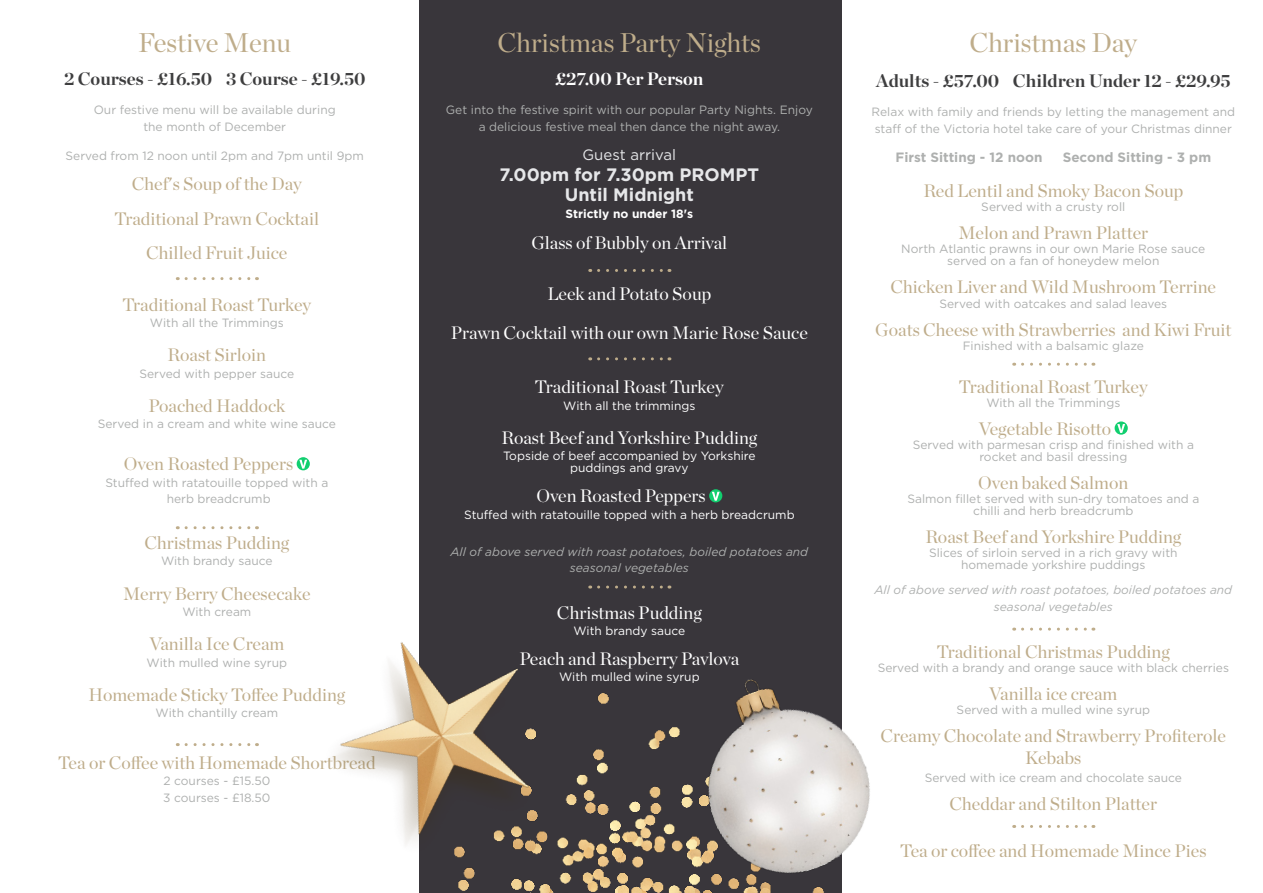
<style>
.page{position:relative;width:1263px;height:893px;background:#fff}
.page>*{position:absolute;margin:0;border:0;box-sizing:border-box;transform-origin:0 0}
.t1{font:27px "Chronicle Display";color:#bfad8b}
.t2{font:18px/21.6px "Chronicle Display";color:#bfad8b;text-align:center}
.t3{font:18px "Chronicle Display";color:#fff}
.t4{font:700 18px "Chronicle Display";color:#3e3e3f}
.t5{font:700 18px "Gotham HTF";color:#e6e7e9}
.t6{font:700 18px "Chronicle Display";color:#fff}
.t7{font:15px "Gotham HTF";color:#e6e7e9}
.t8{font:700 13.5px "Gotham HTF";color:#aeb0af}
.t9{font:12px/12px "Gotham HTF";color:#aeb0af;text-align:center}
.t10{font:12px/12px "Gotham HTF";color:#fff;text-align:center}
.t11{font:italic 12px/16.5px "Gotham HTF";color:#aeb0af;text-align:center}
.t12{font:700 12px "Gotham HTF";color:#fff}
</style>
<div class="page">
<div style="left:420px;top:0;width:422px;height:893px;background:#39363b"></div>
<svg style="left:297px;top:457px;width:13px;height:13px"></svg>
<svg style="left:299px;top:460px;width:8px;height:9px"></svg>
<svg style="left:709px;top:489px;width:13px;height:13px"></svg>
<svg style="left:712px;top:492px;width:8px;height:9px"></svg>
<svg style="left:1114px;top:421px;width:14px;height:14px"></svg>
<svg style="left:1117px;top:424px;width:8px;height:9px"></svg>
<img style="left:576px;top:693px;width:28px;height:199px">
<img style="left:257px;top:583px;width:319px;height:310px">
<img style="left:604px;top:585px;width:266px;height:308px">
<svg style="left:186px;top:526px;width:71px;height:3px"></svg>
<svg style="left:186px;top:743px;width:71px;height:3px"></svg>
<svg style="left:186px;top:277px;width:71px;height:3px"></svg>
<svg style="left:598px;top:269px;width:72px;height:3px"></svg>
<svg style="left:1022px;top:363px;width:72px;height:3px"></svg>
<svg style="left:1022px;top:628px;width:72px;height:3px"></svg>
<svg style="left:1022px;top:825px;width:72px;height:3px"></svg>
<svg style="left:598px;top:357px;width:72px;height:3px"></svg>
<svg style="left:598px;top:585px;width:72px;height:3px"></svg>
<p class="t1" style="left:138px;top:22px;width:154px">Festive Menu</p>
<p class="t4" style="left:64px;top:64px;width:303px">2 Courses - £16.50 3 Course - £19.50</p>
<p class="t9" style="left:94px;top:101px;width:243px;line-height:16.5px">Our festive menu will be available during the month of December</p>
<p class="t9" style="left:66px;top:149px;width:300px">Served from 12 noon until 2pm and 7pm until 9pm</p>
<p class="t2" style="left:132px;top:172px;width:172px">Chef's Soup of the Day</p>
<p class="t2" style="left:115px;top:206px;width:206px">Traditional Prawn Cocktail</p>
<p class="t2" style="left:146px;top:241px;width:143px">Chilled Fruit Juice</p>
<p class="t2" style="left:122px;top:292px;width:190px">Traditional Roast Turkey</p>
<p class="t9" style="left:150px;top:317px;width:135px">With all the Trimmings</p>
<p class="t2" style="left:168px;top:343px;width:100px">Roast Sirloin</p>
<p class="t9" style="left:139px;top:367px;width:156px">Served with pepper sauce</p>
<p class="t2" style="left:149px;top:394px;width:138px">Poached Haddock</p>
<p class="t9" style="left:98px;top:418px;width:240px">Served in a cream and white wine sauce</p>
<p class="t2" style="left:124px;top:452px;width:171px">Oven Roasted Peppers</p>
<p class="t9" style="left:105px;top:476px;width:225px">Stuffed with ratatouille topped with a</p>
<p class="t9" style="left:167px;top:492px;width:105px">herb breadcrumb</p>
<p class="t2" style="left:144px;top:531px;width:146px">Christmas Pudding</p>
<p class="t9" style="left:161px;top:555px;width:113px">With brandy sauce</p>
<p class="t2" style="left:123px;top:581px;width:189px">Merry Berry Cheesecake</p>
<p class="t9" style="left:182px;top:606px;width:71px">With cream</p>
<p class="t2" style="left:149px;top:632px;width:136px">Vanilla Ice Cream</p>
<p class="t9" style="left:147px;top:656px;width:142px">With mulled wine syrup</p>
<p class="t2" style="left:88px;top:683px;width:258px">Homemade Sticky Toffee Pudding</p>
<p class="t9" style="left:156px;top:707px;width:124px">With chantilly cream</p>
<p class="t2" style="left:58px;top:751px;width:319px">Tea or Coffee with Homemade Shortbread</p>
<p class="t9" style="left:163px;top:775px;width:108px">2 courses - £15.50</p>
<p class="t9" style="left:163px;top:791px;width:109px">3 courses - £18.50</p>
<p class="t1" style="left:498px;top:22px;width:265px">Christmas Party Nights</p>
<p class="t6" style="left:555px;top:64px;width:150px">£27.00 Per Person</p>
<p class="t9" style="left:446px;top:101px;width:368px;line-height:16.5px">Get into the festive spirit with our popular Party Nights. Enjoy a delicious festive meal then dance the night away.</p>
<p class="t7" style="left:582px;top:146px;width:95px">Guest arrival</p>
<p class="t5" style="left:499px;top:164px;width:261px">7.00pm for 7.30pm PROMPT</p>
<p class="t5" style="left:565px;top:185px;width:131px">Until Midnight</p>
<p class="t12" style="left:565px;top:207px;width:129px">Strictly no under 18's</p>
<p class="t3" style="left:531px;top:229px;width:197px">Glass of Bubbly on Arrival</p>
<p class="t3" style="left:547px;top:280px;width:165px">Leek and Potato Soup</p>
<p class="t3" style="left:451px;top:318px;width:359px">Prawn Cocktail with our own Marie Rose Sauce</p>
<p class="t3" style="left:535px;top:373px;width:190px">Traditional Roast Turkey</p>
<p class="t10" style="left:563px;top:399px;width:134px">With all the trimmings</p>
<p class="t3" style="left:501px;top:424px;width:257px">Roast Beef and Yorkshire Pudding</p>
<p class="t10" style="left:503px;top:450px;width:254px">Topside of beef accompanied by Yorkshire puddings and gravy</p>
<p class="t3" style="left:536px;top:482px;width:171px">Oven Roasted Peppers</p>
<p class="t10" style="left:464px;top:508px;width:332px">Stuffed with ratatouille topped with a herb breadcrumb</p>
<p class="t11" style="left:450px;top:543px;width:359px">All of above served with roast potatoes, boiled potatoes and seasonal vegetables</p>
<p class="t3" style="left:557px;top:598px;width:146px">Christmas Pudding</p>
<p class="t10" style="left:573px;top:624px;width:113px">With brandy sauce</p>
<p class="t3" style="left:519px;top:645px;width:221px">Peach and Raspberry Pavlova</p>
<p class="t10" style="left:559px;top:671px;width:142px">With mulled wine syrup</p>
<p class="t1" style="left:969px;top:22px;width:169px">Christmas Day</p>
<p class="t4" style="left:876px;top:66px;width:356px">Adults - £57.00 Children Under 12 - £29.95</p>
<p class="t9" style="left:872px;top:103px;width:365px;line-height:16.5px;text-align:left">Relax with family and friends by letting the management and staff of the Victoria hotel take care of your Christmas dinner</p>
<p class="t8" style="left:895px;top:149px;width:148px">First Sitting - 12 noon</p>
<p class="t8" style="left:1063px;top:149px;width:150px">Second Sitting - 3 pm</p>
<p class="t2" style="left:923px;top:179px;width:261px">Red Lentil and Smoky Bacon Soup</p>
<p class="t9" style="left:981px;top:201px;width:146px">Served with a crusty roll</p>
<p class="t2" style="left:958px;top:221px;width:191px">Melon and Prawn Platter</p>
<p class="t9" style="left:901px;top:243px;width:306px">North Atlantic prawns in our own Marie Rose sauce served on a fan of honeydew melon</p>
<p class="t2" style="left:890px;top:275px;width:327px">Chicken Liver and Wild Mushroom Terrine</p>
<p class="t9" style="left:939px;top:297px;width:229px">Served with oatcakes and salad leaves</p>
<p class="t2" style="left:875px;top:317px;width:358px">Goats Cheese with Strawberries and Kiwi Fruit</p>
<p class="t9" style="left:963px;top:339px;width:183px">Finished with a balsamic glaze</p>
<p class="t2" style="left:959px;top:374px;width:190px">Traditional Roast Turkey</p>
<p class="t9" style="left:986px;top:396px;width:135px">With all the Trimmings</p>
<p class="t2" style="left:979px;top:416px;width:134px">Vegetable Risotto</p>
<p class="t9" style="left:913px;top:438px;width:283px">Served with parmesan crisp and finished with a rocket and basil dressing</p>
<p class="t2" style="left:978px;top:470px;width:152px">Oven baked Salmon</p>
<p class="t9" style="left:907px;top:492px;width:293px">Salmon fillet served with sun-dry tomatoes and a chilli and herb breadcrumb</p>
<p class="t2" style="left:925px;top:524px;width:257px">Roast Beef and Yorkshire Pudding</p>
<p class="t9" style="left:929px;top:547px;width:250px">Slices of sirloin served in a rich gravy with homemade yorkshire puddings</p>
<p class="t11" style="left:874px;top:581px;width:359px">All of above served with roast potatoes, boiled potatoes and seasonal vegetables</p>
<p class="t2" style="left:937px;top:640px;width:234px">Traditional Christmas Pudding</p>
<p class="t9" style="left:878px;top:662px;width:353px">Served with a brandy and orange sauce with black cherries</p>
<p class="t2" style="left:989px;top:682px;width:130px">Vanilla ice cream</p>
<p class="t9" style="left:957px;top:704px;width:195px">Served with a mulled wine syrup</p>
<p class="t2" style="left:880px;top:724px;width:347px">Creamy Chocolate and Strawberry Profiterole<br>Kebabs</p>
<p class="t9" style="left:925px;top:772px;width:259px">Served with ice cream and chocolate sauce</p>
<p class="t2" style="left:949px;top:792px;width:209px">Cheddar and Stilton Platter</p>
<p class="t2" style="left:900px;top:838px;width:308px">Tea or coffee and Homemade Mince Pies</p>
</div>
